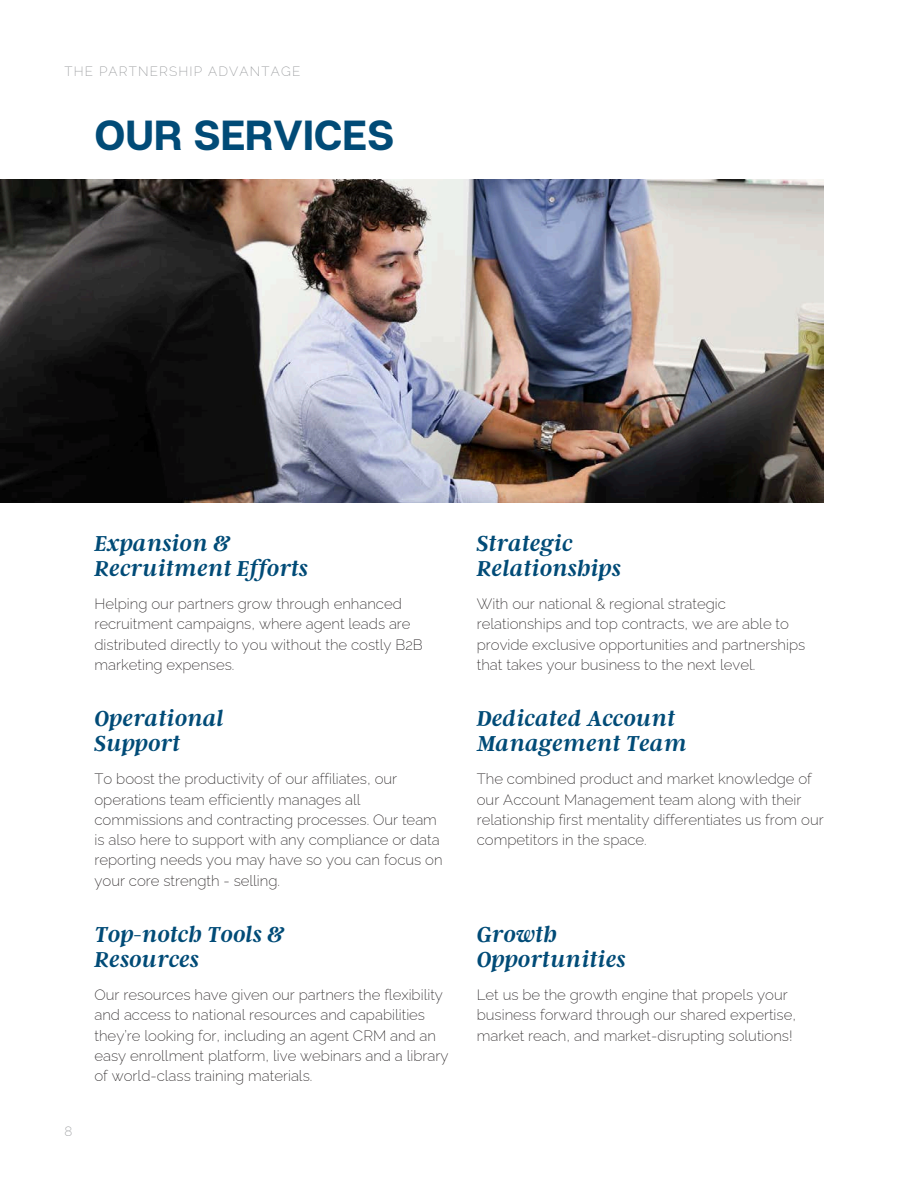
<style>
.page{position:relative;width:918px;height:1188px;background:#fff}
.page>*{position:absolute;margin:0;border:0;box-sizing:border-box;transform-origin:0 0}
.t1{font:700 42px "Articulat CF";color:#014b77}
.t2{font:italic 600 24px/24.8px "Argent CF";color:#014b77}
.t3{font:200 15px/20.2px "Raleway";color:#231f20}
.t4{font:200 13.5px "Raleway";letter-spacing:.09em;color:#939598}
</style>
<div class="page">
<img style="left:0;top:179px;width:824px;height:323px">
<h2 class="t4" style="left:64px;top:64px;width:237px">THE PARTNERSHIP ADVANTAGE</h2>
<h1 class="t1" style="left:94px;top:109px;width:301px">OUR SERVICES</h1>
<h3 class="t2" style="left:94px;top:530px;width:215px">Expansion &amp;<br>Recruitment Efforts</h3>
<h2 class="t2" style="left:477px;top:530px;width:146px">Strategic<br>Relationships</h2>
<p class="t3" style="left:94px;top:594px;width:330px">Helping our partners grow through enhanced recruitment campaigns, where agent leads are distributed directly to you without the costly B2B marketing expenses.</p>
<h3 class="t2" style="left:94px;top:705px;width:131px">Operational<br>Support</h3>
<h2 class="t3" style="left:94px;top:769px;width:350px">To boost the productivity of our affiliates, our operations team efficiently manages all commissions and contracting processes. Our team is also here to support with any compliance or data reporting needs you may have so you can focus on your core strength - selling.</h2>
<h2 class="t2" style="left:94px;top:921px;width:191px">Top-notch Tools &amp;<br>Resources</h2>
<h3 class="t3" style="left:477px;top:594px;width:330px">With our national &amp; regional strategic relationships and top contracts, we are able to provide exclusive opportunities and partnerships that takes your business to the next level.</h3>
<p class="t2" style="left:477px;top:705px;width:211px">Dedicated Account<br>Management Team</p>
<h2 class="t3" style="left:477px;top:769px;width:348px">The combined product and market knowledge of our Account Management team along with their relationship first mentality differentiates us from our competitors in the space.</h2>
<h3 class="t2" style="left:477px;top:921px;width:150px">Growth<br>Opportunities</h3>
<h3 class="t4" style="left:64px;top:1123px;width:9px">8</h3>
<h3 class="t3" style="left:94px;top:985px;width:356px">Our resources have given our partners the flexibility and access to national resources and capabilities they’re looking for, including an agent CRM and an easy enrollment platform, live webinars and a library of world-class training materials.</h3>
<h2 class="t3" style="left:477px;top:985px;width:321px">Let us be the growth engine that propels your business forward through our shared expertise, market reach, and market-disrupting solutions!</h2>
</div>
